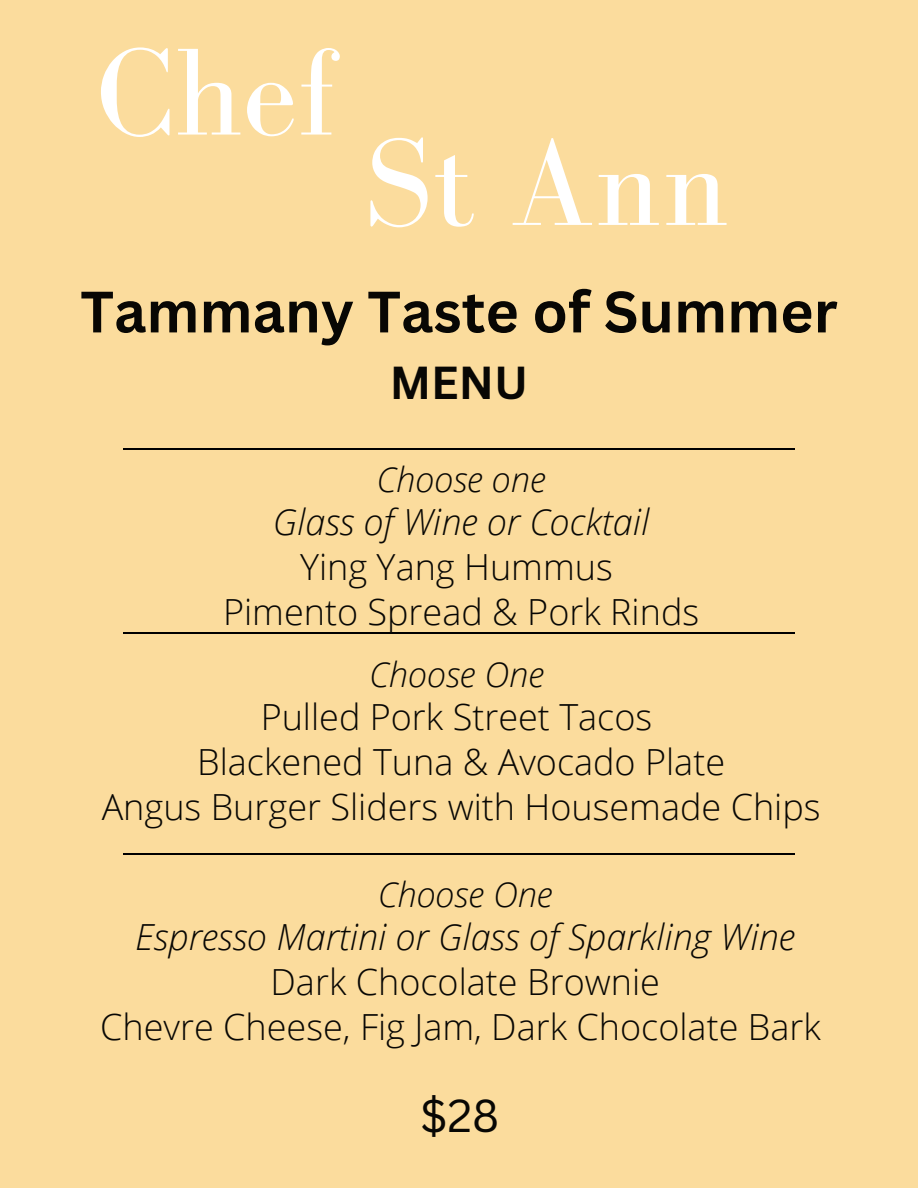
<style>
.page{position:relative;width:918px;height:1188px;background:#fbdc9d}
.page>*{position:absolute;margin:0;border:0;box-sizing:border-box;transform-origin:0 0}
.t1{font:127.5px "Bodoni FLF";color:#fff}
.t2{font:700 57px "Canva Sans";color:#080704}
.t3{font:700 45px "Canva Sans";color:#080704}
.t4{font:45px "Canva Sans";color:#080704}
.t5{font:300 36px/45px "Open Sans";color:#080704;text-align:center}
.t6{font:italic 300 36px "Open Sans";color:#080704}
.t7{font:italic 300 34.5px "Open Sans";color:#080704}
</style>
<div class="page">
<hr style="left:123px;top:448px;width:672px;height:1px;background:#000">
<hr style="left:123px;top:633px;width:672px;height:1px;background:#000">
<hr style="left:123px;top:853px;width:672px;height:1px;background:#000">
<h1 class="t1" style="left:96px;top:23px;width:247px">Chef</h1>
<h1 class="t1" style="left:363px;top:114px;width:368px">St Ann</h1>
<h2 class="t2" style="left:80px;top:278px;width:759px">Tammany Taste of Summer</h2>
<p class="t3" style="left:390px;top:356px;width:140px">MENU</p>
<p class="t7" style="left:377px;top:456px;width:171px">Choose one</p>
<p class="t6" style="left:273px;top:497px;width:378px">Glass of Wine or Cocktail</p>
<p class="t5" style="left:223px;top:543px;width:478px">Ying Yang Hummus<br>Pimento Spread &amp; Pork Rinds</p>
<p class="t7" style="left:369px;top:651px;width:176px">Choose One</p>
<p class="t5" style="left:102px;top:693px;width:720px">Pulled Pork Street Tacos<br>Blackened Tuna &amp; Avocado Plate<br>Angus Burger Sliders with Housemade Chips</p>
<p class="t7" style="left:378px;top:871px;width:176px">Choose One</p>
<p class="t6" style="left:135px;top:912px;width:662px">Espresso Martini or Glass of Sparkling Wine</p>
<p class="t5" style="left:100px;top:958px;width:722px">Dark Chocolate Brownie<br>Chevre Cheese, Fig Jam, Dark Chocolate Bark</p>
<p class="t4" style="left:420px;top:1089px;width:81px">$28</p>
</div>
